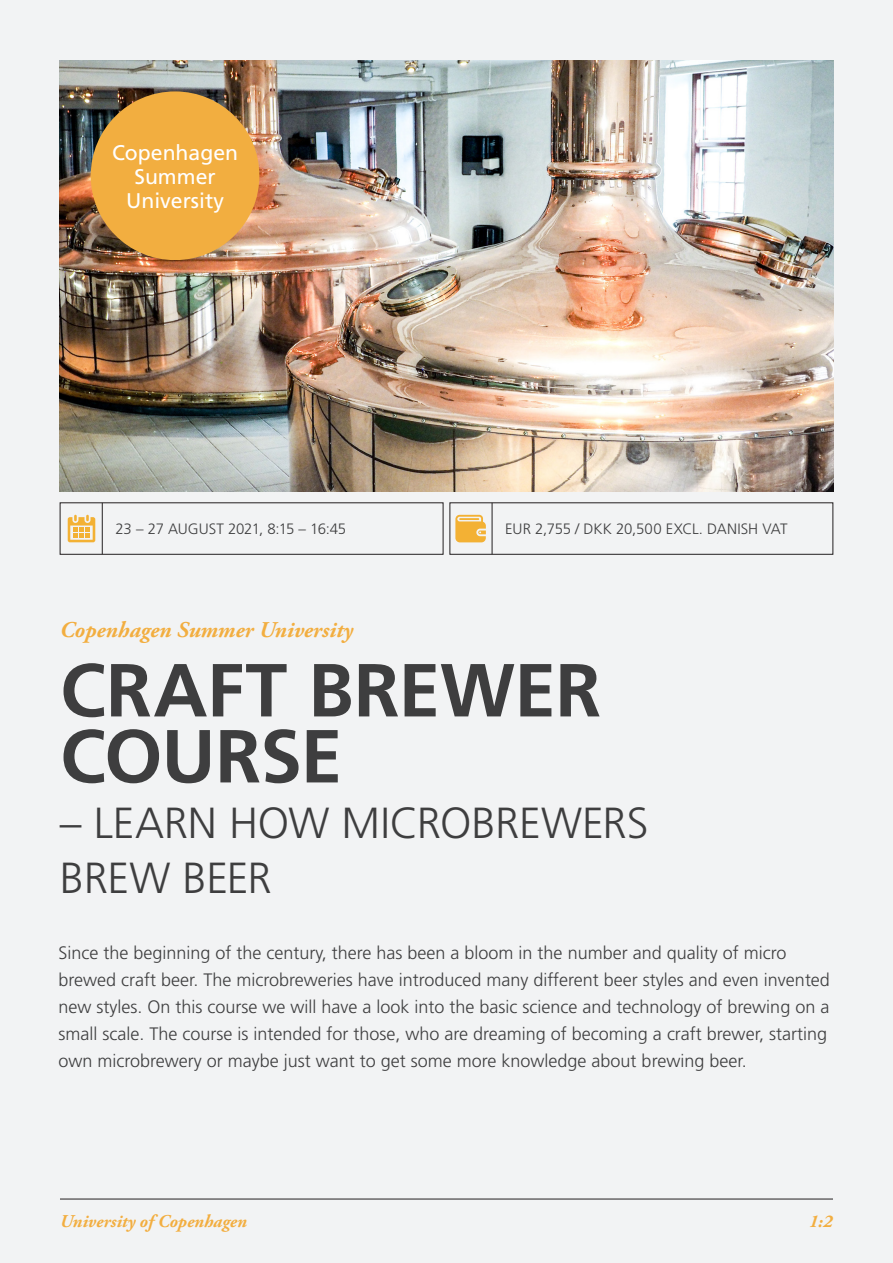
<style>
.page{position:relative;width:893px;height:1263px;background:#f2f3f4}
.page>*{position:absolute;margin:0;border:0;box-sizing:border-box;transform-origin:0 0}
.t1{font:700 75px/66px "Frutiger";letter-spacing:-.01em;color:#3e3e3f}
.t2{font:300 43.5px/55.5px "Frutiger";letter-spacing:-.005em;color:#3e3e3f}
.t3{font:italic 700 22.5px "Adobe Garamond Pro";color:#f2ae40}
.t4{font:21.15px "Frutiger";color:#fff}
.t5{font:300 18px/27px "Frutiger";color:#3e3e3f}
.t6{font:italic 700 18px "Adobe Garamond Pro";color:#f2ae40}
.brød{font:300 15px "Frutiger";letter-spacing:-.015em;color:#3e3e3f}
</style>
<div class="page">
<hr style="left:102px;top:503px;width:1px;height:51px;background:#231f20">
<svg style="left:68px;top:515px;width:27px;height:27px"></svg>
<hr style="left:60px;top:1199px;width:773px;height:1px;background:#231f20">
<img style="left:60px;top:60px;width:773px;height:431px">
<div style="left:91px;top:91px;width:168px;height:169px;background:#f2ae40;border-radius:50%"></div>
<hr style="left:492px;top:503px;width:1px;height:51px;background:#231f20">
<svg style="left:455px;top:515px;width:31px;height:27px"></svg>
<hr style="left:459px;top:518px;width:20px;height:2px;background:#f3b134">
<p class="t4" style="left:112px;top:140px;width:128px">Copenhagen</p>
<p class="t4" style="left:134px;top:164px;width:83px">Summer</p>
<p class="t4" style="left:126px;top:188px;width:99px">University</p>
<p class="brød" style="left:115px;top:520px;width:232px">23 – 27 AUGUST 2021, 8:15 – 16:45</p>
<p class="t3" style="left:60px;top:617px;width:294px">Copenhagen Summer University</p>
<p class="brød" style="left:505px;top:520px;width:284px">EUR 2,755 / DKK 20,500 EXCL. DANISH VAT</p>
<p class="t1" style="left:60px;top:657px;width:543px">CRAFT BREWER<br>COURSE</p>
<p class="t2" style="left:60px;top:795px;width:590px">– LEARN HOW MICROBREWERS<br>BREW BEER</p>
<p class="t5" style="left:58px;top:939px;width:773px">Since the beginning of the century, there has been a bloom in the number and quality of micro brewed craft beer. The microbreweries have introduced many different beer styles and even invented new styles. On this course we will have a look into the basic science and technology of brewing on a small scale. The course is intended for those, who are dreaming of becoming a craft brewer, starting own microbrewery or maybe just want to get some more knowledge about brewing beer.</p>
<p class="t6" style="left:60px;top:1211px;width:188px">University of Copenhagen</p>
<p class="t6" style="left:809px;top:1211px;width:25px">1:2</p>
</div>
